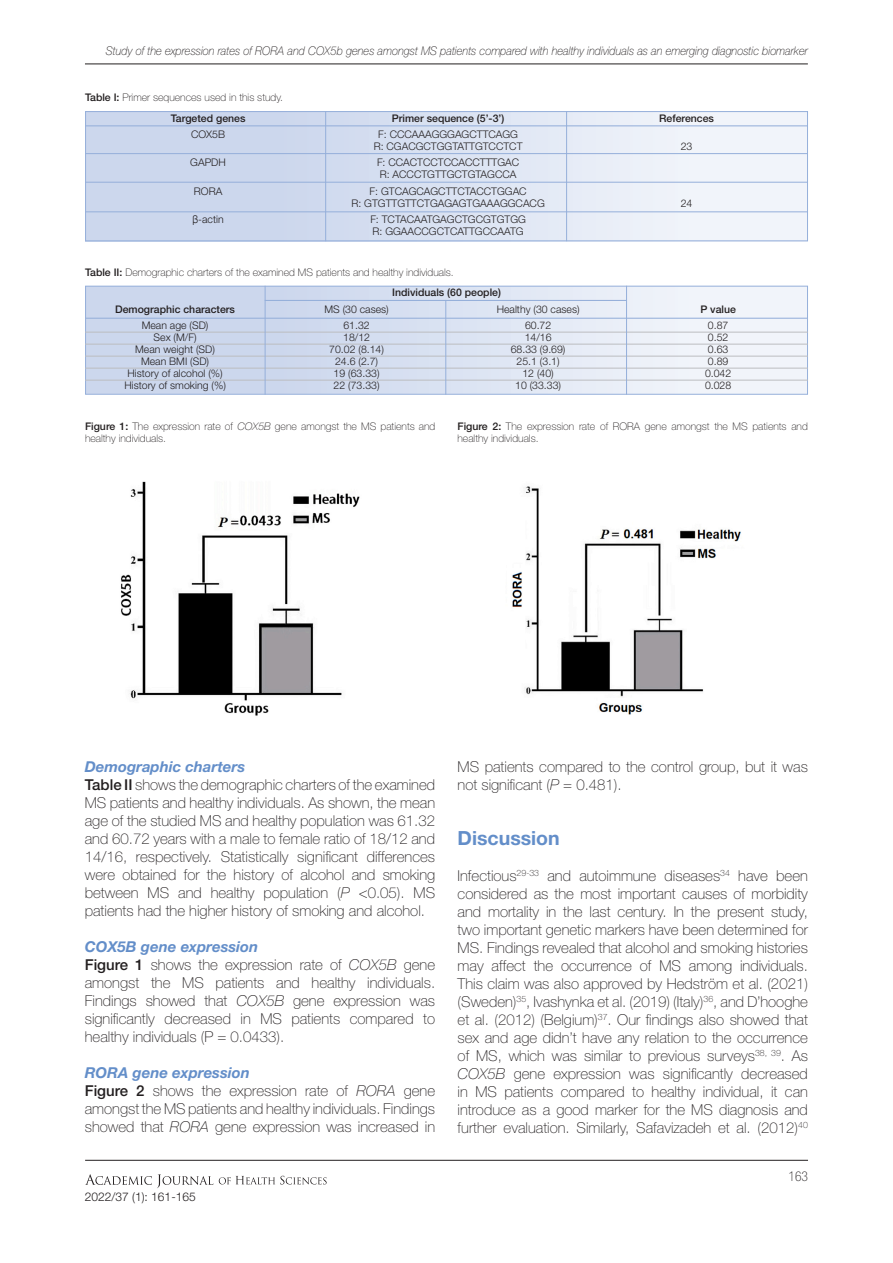
<style>
.page{position:relative;width:893px;height:1263px;background:#fff}
.page>*{position:absolute;margin:0;border:0;box-sizing:border-box;transform-origin:0 0}
.t1{font:700 19.5px "Helvetica Neue LT Std";color:#638ec9}
.t2{font:100 15px/18px "Helvetica Neue LT Std";color:#231f20;text-align:justify}
.t3{font:italic 700 15px "Helvetica Neue LT Std";color:#638ec9}
.t4{font:100 condensed 13.5px "Helvetica Neue LT Std";color:#231f20}
.t5{font:italic 100 12px "Helvetica Neue LT Std";color:#231f20;scale:.93 1}
.t6{font:300 12px "Helvetica Neue LT Std";color:#231f20}
.t7{font:300 10.5px "Helvetica Neue LT Std";color:#231f20}
.t8{font:100 10.5px/12px "Helvetica Neue LT Std";color:#231f20}
.t9{font:500 10.5px "Helvetica Neue LT Std";color:#231f20}
.s1{font-weight:500}
.s2{font-family:"Helvetica Neue"}
.s3{font-style:italic}
</style>
<div class="page">
<hr style="left:85px;top:1160px;width:723px;height:1px;background:#231f20">
<svg style="left:85px;top:1174px;width:128px;height:14px"></svg>
<svg style="left:219px;top:1176px;width:108px;height:8px"></svg>
<hr style="left:85px;top:64px;width:723px;height:1px;background:#231f20">
<div style="left:85px;top:112px;width:723px;height:129px;background:linear-gradient(to right,#c3d0ea,#f4f6fb)"></div>
<div style="left:85px;top:111px;width:723px;height:130px;border:1px solid #95afda"></div>
<hr style="left:566px;top:111px;width:1px;height:130px;background:#95afda">
<hr style="left:325px;top:111px;width:1px;height:130px;background:#95afda">
<hr style="left:85px;top:125px;width:722px;height:1px;background:#95afda">
<hr style="left:85px;top:153px;width:722px;height:1px;background:#95afda">
<hr style="left:85px;top:182px;width:722px;height:1px;background:#95afda">
<hr style="left:85px;top:212px;width:722px;height:1px;background:#95afda">
<div style="left:85px;top:286px;width:723px;height:108px;background:linear-gradient(to right,#c4d1ea,#f5f7fb)"></div>
<div style="left:85px;top:286px;width:723px;height:109px;border:1px solid #95afda"></div>
<hr style="left:85px;top:332px;width:723px;height:1px;background:#bcbdc0">
<hr style="left:85px;top:344px;width:723px;height:1px;background:#bcbdc0">
<hr style="left:85px;top:356px;width:723px;height:1px;background:#bcbdc0">
<hr style="left:85px;top:368px;width:723px;height:1px;background:#bcbdc0">
<hr style="left:85px;top:380px;width:723px;height:1px;background:#bcbdc0">
<hr style="left:626px;top:286px;width:1px;height:109px;background:#95afda">
<hr style="left:265px;top:286px;width:1px;height:109px;background:#95afda">
<hr style="left:445px;top:300px;width:1px;height:95px;background:#95afda">
<hr style="left:265px;top:300px;width:362px;height:1px;background:#95afda">
<hr style="left:85px;top:318px;width:722px;height:1px;background:#95afda">
<img style="left:121px;top:481px;width:239px;height:235px">
<img style="left:512px;top:486px;width:229px;height:229px">
<p class="t5" style="left:106px;top:44px;width:756px">Study of the expression rates of RORA and COX5b genes amongst MS patients compared with healthy individuals as an emerging diagnostic biomarker</p>
<p class="t8" style="left:85px;top:91px;width:200px"><span class="s1">Table I:</span> Primer sequences used in this study.</p>
<p class="t9" style="left:171px;top:112px;width:76px">Targeted genes</p>
<p class="t9" style="left:392px;top:112px;width:114px">Primer sequence (5’-3’)</p>
<p class="t9" style="left:659px;top:112px;width:56px">References</p>
<p class="t7" style="left:191px;top:128px;width:36px">COX5B</p>
<p class="t7" style="left:378px;top:128px;width:141px">F: CCCAAAGGGAGCTTCAGG</p>
<p class="t7" style="left:374px;top:140px;width:150px">R: CGACGCTGGTATTGTCCTCT</p>
<p class="t7" style="left:681px;top:140px;width:13px">23</p>
<p class="t7" style="left:190px;top:156px;width:37px">GAPDH</p>
<p class="t7" style="left:377px;top:156px;width:144px">F: CCACTCCTCCACCTTTGAC</p>
<p class="t7" style="left:380px;top:168px;width:138px">R: ACCCTGTTGCTGTAGCCA</p>
<p class="t7" style="left:194px;top:185px;width:30px">RORA</p>
<p class="t7" style="left:370px;top:185px;width:159px">F: GTCAGCAGCTTCTACCTGGAC</p>
<p class="t7" style="left:351px;top:197px;width:195px">R: GTGTTGTTCTGAGAGTGAAAGGCACG</p>
<p class="t7" style="left:681px;top:197px;width:13px">24</p>
<p class="t7" style="left:192px;top:213px;width:33px"><span class="s2">β</span>-actin</p>
<p class="t7" style="left:370px;top:213px;width:157px">F: TCTACAATGAGCTGCGTGTGG</p>
<p class="t7" style="left:373px;top:225px;width:153px">R: GGAACCGCTCATTGCCAATG</p>
<p class="t8" style="left:85px;top:266px;width:370px"><span class="s1">Table II:</span> Demographic charters of the examined MS patients and healthy individuals.</p>
<p class="t9" style="left:392px;top:286px;width:110px">Individuals (60 people)</p>
<p class="t9" style="left:115px;top:303px;width:121px">Demographic characters</p>
<p class="t7" style="left:324px;top:303px;width:66px">MS (30 cases)</p>
<p class="t7" style="left:497px;top:303px;width:84px">Healthy (30 cases)</p>
<p class="t9" style="left:700px;top:303px;width:37px">P value</p>
<p class="t7" style="left:142px;top:319px;width:68px">Mean age (SD)</p>
<p class="t7" style="left:343px;top:319px;width:28px">61.32</p>
<p class="t7" style="left:525px;top:319px;width:28px">60.72</p>
<p class="t7" style="left:708px;top:319px;width:22px">0.87</p>
<p class="t7" style="left:154px;top:331px;width:44px">Sex (M/F)</p>
<p class="t7" style="left:343px;top:331px;width:28px">18/12</p>
<p class="t7" style="left:525px;top:331px;width:28px">14/16</p>
<p class="t7" style="left:708px;top:331px;width:22px">0.52</p>
<p class="t7" style="left:135px;top:343px;width:81px">Mean weight (SD)</p>
<p class="t7" style="left:329px;top:343px;width:56px">70.02 (8.14)</p>
<p class="t7" style="left:511px;top:343px;width:56px">68.33 (9.69)</p>
<p class="t7" style="left:708px;top:343px;width:22px">0.63</p>
<p class="t7" style="left:141px;top:355px;width:70px">Mean BMI (SD)</p>
<p class="t7" style="left:335px;top:355px;width:45px">24.6 (2.7)</p>
<p class="t7" style="left:517px;top:355px;width:45px">25.1 (3.1)</p>
<p class="t7" style="left:708px;top:355px;width:22px">0.89</p>
<p class="t7" style="left:127px;top:367px;width:97px">History of alcohol (%)</p>
<p class="t7" style="left:334px;top:367px;width:47px">19 (63.33)</p>
<p class="t7" style="left:522px;top:367px;width:33px">12 (40)</p>
<p class="t7" style="left:705px;top:367px;width:28px">0.042</p>
<p class="t7" style="left:124px;top:379px;width:103px">History of smoking (%)</p>
<p class="t7" style="left:334px;top:379px;width:47px">22 (73.33)</p>
<p class="t7" style="left:515px;top:379px;width:47px">10 (33.33)</p>
<p class="t7" style="left:705px;top:379px;width:28px">0.028</p>
<p class="t8" style="left:85px;top:420px;width:352px"><span class="s1">Figure 1:</span> The expression rate of <span class="s3">COX5B</span> gene amongst the MS patients and healthy individuals.</p>
<p class="t8" style="left:457px;top:420px;width:352px"><span class="s1">Figure 2:</span> The expression rate of RORA gene amongst the MS patients and healthy individuals.</p>
<p class="t3" style="left:85px;top:757px;width:162px">Demographic charters</p>
<p class="t2" style="left:85px;top:775px;width:352px"><span class="s1">Table II</span> shows the demographic charters of the examined MS patients and healthy individuals. As shown, the mean age of the studied MS and healthy population was 61.32 and 60.72 years with a male to female ratio of 18/12 and 14/16, respectively. Statistically significant differences were obtained for the history of alcohol and smoking between MS and healthy population (<span class="s3">P</span> &lt;0.05). MS patients had the higher history of smoking and alcohol.</p>
<p class="t3" style="left:85px;top:937px;width:175px">COX5B gene expression</p>
<p class="t2" style="left:85px;top:955px;width:352px"><span class="s1">Figure 1</span> shows the expression rate of <span class="s3">COX5B</span> gene amongst the MS patients and healthy individuals.<br>Findings showed that <span class="s3">COX5B</span> gene expression was significantly decreased in MS patients compared to healthy individuals (P = 0.0433).</p>
<p class="t3" style="left:85px;top:1063px;width:167px">RORA gene expression</p>
<p class="t2" style="left:85px;top:1081px;width:352px"><span class="s1">Figure 2</span> shows the expression rate of <span class="s3">RORA</span> gene amongst the MS patients and healthy individuals. Findings showed that <span class="s3">RORA</span> gene expression was increased in</p>
<p class="t6" style="left:85px;top:1190px;width:112px">2022/37 (1): 161-165</p>
<p class="t2" style="left:458px;top:757px;width:352px">MS patients compared to the control group, but it was not significant (<span class="s3">P</span> = 0.481).</p>
<p class="t1" style="left:458px;top:826px;width:104px">Discussion</p>
<p class="t2" style="left:458px;top:867px;width:352px">Infectious<sup>29-33</sup> and autoimmune diseases<sup>34</sup> have been considered as the most important causes of morbidity and mortality in the last century. In the present study, two important genetic markers have been determined for MS. Findings revealed that alcohol and smoking histories may affect the occurrence of MS among individuals.<br>This claim was also approved by Hedström et al. (2021) (Sweden)<sup>35</sup>, Ivashynka et al. (2019) (Italy)<sup>36</sup>, and D’hooghe et al. (2012) (Belgium)<sup>37</sup>. Our findings also showed that sex and age didn’t have any relation to the occurrence of MS, which was similar to previous surveys<sup>38,</sup> <sup>39</sup>. As <span class="s3">COX5B</span> gene expression was significantly decreased in MS patients compared to healthy individual, it can introduce as a good marker for the MS diagnosis and further evaluation. Similarly, Safavizadeh et al. (2012)<sup>40</sup></p>
<p class="t4" style="left:789px;top:1168px;width:21px">163</p>
</div>
